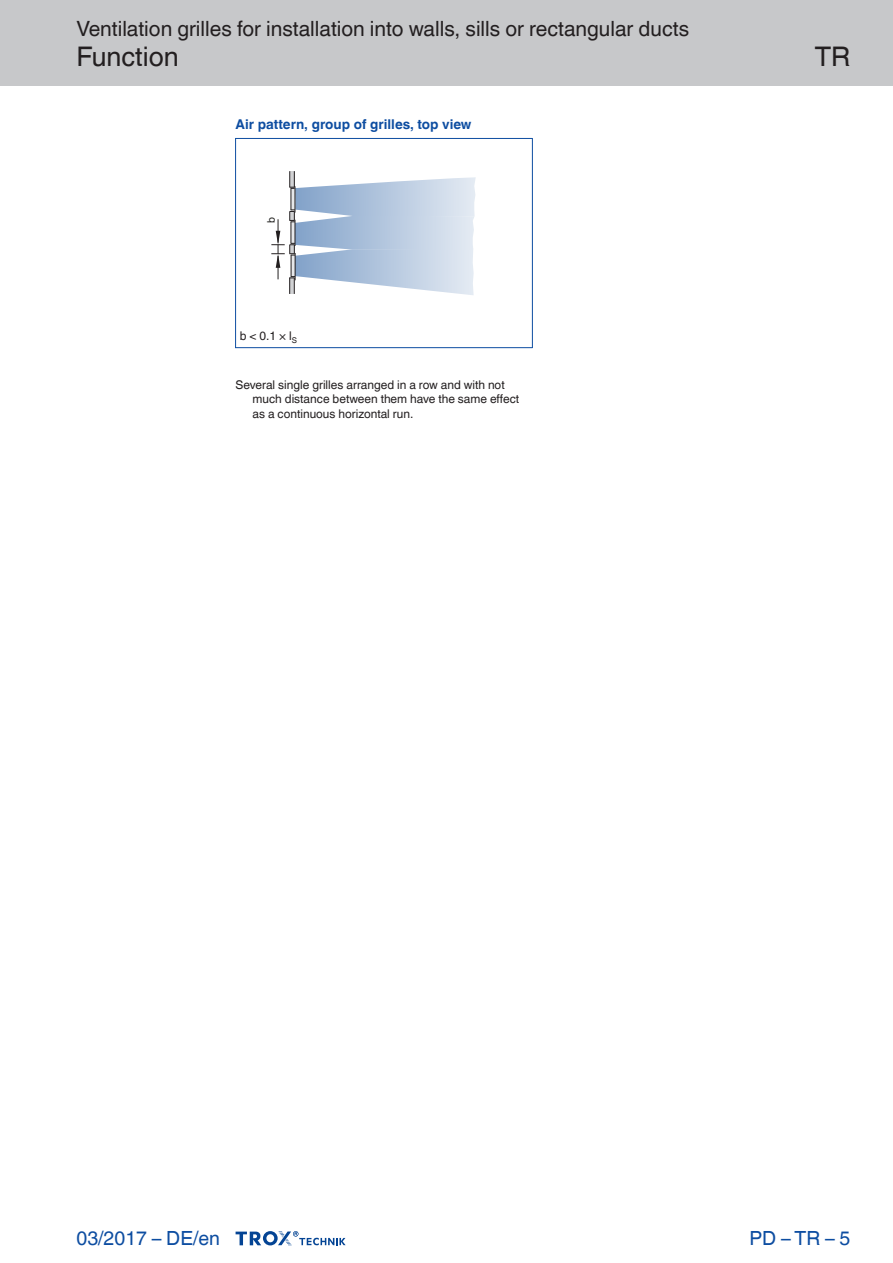
<style>
.page{position:relative;width:893px;height:1263px;background:#fff}
.page>*{position:absolute;margin:0;border:0;box-sizing:border-box;transform-origin:0 0}
.Navigation_2{font:27px "TROX Helvetica";color:#231f20}
.Navigation_3{font:27px "TROX Helvetica";color:#231f20}
.Navigation_1{font:21px "TROX Helvetica";color:#231f20}
.country{font:19.5px "TROX Helvetica";color:#0d4da1}
.pagina_li-re{font:19.5px "TROX Helvetica";color:#0d4da1}
.Standard_oben_links{font:700 13.5px "TROX Helvetica";color:#0d4da1}
._30_graphic_index{font:12px/14.4px "TROX Helvetica";color:#231f20}
.Update_OIDs{font:10.5px "TROX Helvetica";color:#1d1d1b}
</style>
<div class="page">
<div style="left:0;top:0;width:893px;height:85px;background:#c7c8ca"></div>
<svg style="left:236px;top:1231px;width:110px;height:15px"></svg>
<svg style="left:271px;top:171px;width:205px;height:124px"></svg>
<hr style="left:235px;top:138px;width:1px;height:210px;background:#0d4da1">
<hr style="left:532px;top:138px;width:1px;height:210px;background:#0d4da1">
<hr style="left:235px;top:138px;width:297px;height:1px;background:#0d4da1">
<hr style="left:235px;top:347px;width:297px;height:1px;background:#0d4da1">
<p class="Navigation_1" style="left:77px;top:17px;width:614px">Ventilation grilles for installation into walls, sills or rectangular ducts</p>
<p class="Navigation_2" style="left:77px;top:41px;width:104px">Function</p>
<p class="Standard_oben_links" style="left:236px;top:116px;width:237px">Air pattern, group of grilles, top view</p>
<p class="Update_OIDs" style="left:265px;top:223px;width:7px;rotate:-90deg">b</p>
<p class="_30_graphic_index" style="left:240px;top:329px;width:59px">b &lt; 0.1 × l<sub>S</sub></p>
<p class="_30_graphic_index" style="left:253px;top:378px;width:268px;text-indent:-17px">Several single grilles arranged in a row and with not much distance between them have the same effect as a continuous horizontal run.</p>
<p class="Navigation_3" style="left:815px;top:41px;width:37px">TR</p>
<p class="country" style="left:77px;top:1227px;width:145px">03/2017 – DE/en</p>
<p class="pagina_li-re" style="left:750px;top:1227px;width:102px">PD – TR – 5</p>
</div>
